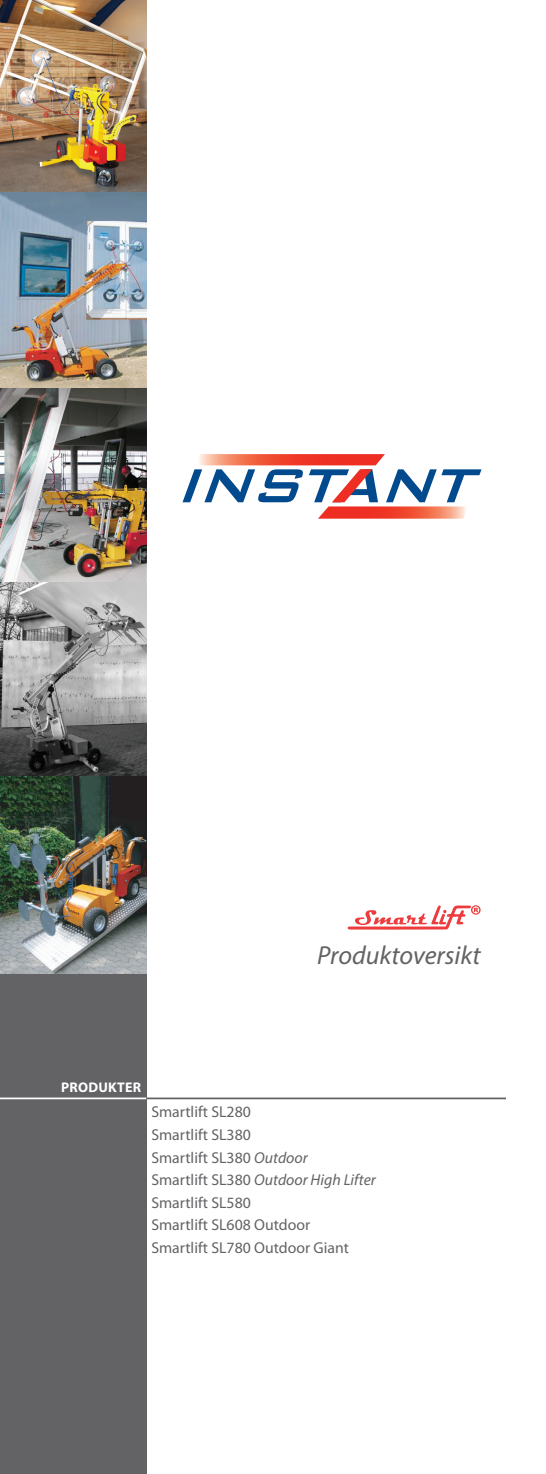
<style>
.page{position:relative;width:546px;height:1474px;background:#fff}
.page>*{position:absolute;margin:0;border:0;box-sizing:border-box;transform-origin:0 0}
.t1{font:italic 26.07px "Myriad Pro";color:#636366}
.t2{font:15.75px/22.6px "Myriad Pro";color:#636366}
.t3{font:700 14px "Myriad Pro";letter-spacing:.02em;color:#fff}
.s1{font-style:italic}
</style>
<div class="page">
<img style="left:0;top:0;width:146px;height:193px">
<img style="left:0;top:193px;width:146px;height:778px">
<div style="left:0;top:971px;width:146px;height:502px;background:#636366"></div>
<hr style="left:0;top:1097px;width:146px;height:2px;background:#fff">
<hr style="left:146px;top:1097px;width:360px;height:2px;background:#636366">
<svg style="left:182px;top:454px;width:299px;height:64px"></svg>
<svg style="left:347px;top:905px;width:133px;height:24px"></svg>
<h1 class="t1" style="left:317px;top:939px;width:165px">Produktoversikt</h1>
<p class="t3" style="left:61px;top:1078px;width:82px">PRODUKTER</p>
<p class="t2" style="left:151px;top:1100px;width:226px">Smartlift SL280<br>Smartlift SL380<br>Smartlift SL380 <span class="s1">Outdoor<br></span>Smartlift SL380 <span class="s1">Outdoor High Lifter<br></span>Smartlift SL580<br>Smartlift SL608 Outdoor<br>Smartlift SL780 Outdoor Giant</p>
</div>
